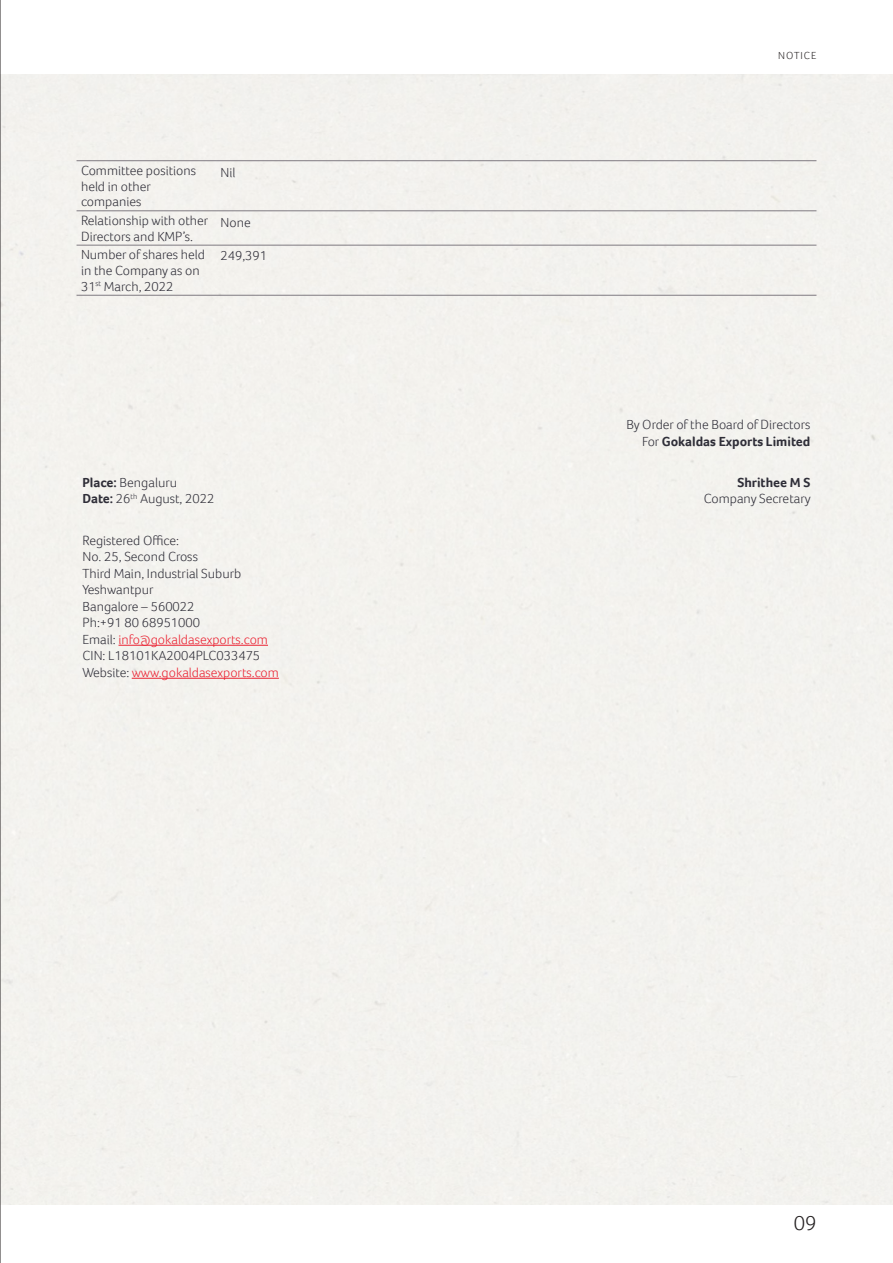
<style>
.page{position:relative;width:893px;height:1263px;background:#fff}
.page>*{position:absolute;margin:0;border:0;box-sizing:border-box;transform-origin:0 0}
.t1{font:300 21px "Foco";color:#231f20}
.Body_Copy{font:300 13.5px "Foco";color:#2f2e38}
.Table_Copy{font:300 13.5px/15.8px "Foco";color:#2f2e38}
.Body_Copy-2{font:300 13.5px "Foco";color:#eb2131}
.Body_Copy-3{font:700 13.5px "Foco";color:#2f2e38}
.Body_Copy_copy{font:300 13.5px "Foco";color:#2f2e38}
.t2{font:300 10.5px "Foco";letter-spacing:.1em;color:#231f20}
.s1{font-weight:700}
.s2{color:#2f2e38}
.s3{font-weight:300}
</style>
<div class="page">
<hr style="left:77px;top:160px;width:139px;height:1px;background:#7f7a81">
<hr style="left:77px;top:211px;width:139px;height:1px;background:#7f7a81">
<hr style="left:77px;top:245px;width:139px;height:1px;background:#7f7a81">
<hr style="left:77px;top:295px;width:139px;height:1px;background:#7f7a81">
<hr style="left:216px;top:160px;width:600px;height:1px;background:#7f7a81">
<hr style="left:216px;top:211px;width:600px;height:1px;background:#7f7a81">
<hr style="left:216px;top:245px;width:600px;height:1px;background:#7f7a81">
<hr style="left:216px;top:295px;width:600px;height:1px;background:#7f7a81">
<hr style="left:118px;top:645px;width:150px;height:1px;background:#eb2131">
<hr style="left:132px;top:678px;width:147px;height:1px;background:#eb2131">
<hr style="left:0;top:0;width:1px;height:1263px;background:#231f20">
<p class="Table_Copy" style="left:81px;top:162px;width:117px">Committee positions held in other companies</p>
<p class="Body_Copy_copy" style="left:220px;top:164px;width:16px">Nil</p>
<p class="Table_Copy" style="left:81px;top:212px;width:129px">Relationship with other<br>Directors and KMP’s.</p>
<p class="Body_Copy_copy" style="left:220px;top:213px;width:32px">None</p>
<p class="Table_Copy" style="left:81px;top:247px;width:125px">Number of shares held in the Company as on<br>31<sup>st</sup> March, 2022</p>
<p class="Body_Copy_copy" style="left:220px;top:246px;width:48px">249,391</p>
<p class="Body_Copy" style="left:83px;top:473px;width:96px"><span class="s1">Place:</span> Bengaluru</p>
<p class="Body_Copy" style="left:83px;top:490px;width:133px"><span class="s1">Date:</span> 26<sup>th</sup> August, 2022</p>
<p class="Body_Copy" style="left:83px;top:531px;width:98px">Registered Office:</p>
<p class="Body_Copy" style="left:83px;top:548px;width:117px">No. 25, Second Cross</p>
<p class="Body_Copy" style="left:83px;top:564px;width:160px">Third Main, Industrial Suburb</p>
<p class="Body_Copy" style="left:83px;top:581px;width:73px">Yeshwantpur</p>
<p class="Body_Copy" style="left:83px;top:597px;width:113px">Bangalore – 560022</p>
<p class="Body_Copy" style="left:83px;top:614px;width:119px">Ph:+91 80 68951000</p>
<p class="Body_Copy-2" style="left:83px;top:630px;width:187px"><span class="s2">Email:</span> info@gokaldasexports.com</p>
<p class="Body_Copy" style="left:83px;top:647px;width:179px">CIN: L18101KA2004PLC033475</p>
<p class="Body_Copy-2" style="left:83px;top:663px;width:198px"><span class="s2">Website:</span> www.gokaldasexports.com</p>
<p class="t2" style="left:778px;top:48px;width:40px">NOTICE</p>
<p class="Body_Copy" style="left:626px;top:416px;width:185px">By Order of the Board of Directors</p>
<p class="Body_Copy-3" style="left:642px;top:432px;width:170px"><span class="s3">For</span> Gokaldas Exports Limited</p>
<p class="Body_Copy-3" style="left:737px;top:473px;width:75px">Shrithee M S</p>
<p class="Body_Copy" style="left:704px;top:490px;width:108px">Company Secretary</p>
<h1 class="t1" style="left:794px;top:1208px;width:24px">09</h1>
</div>
